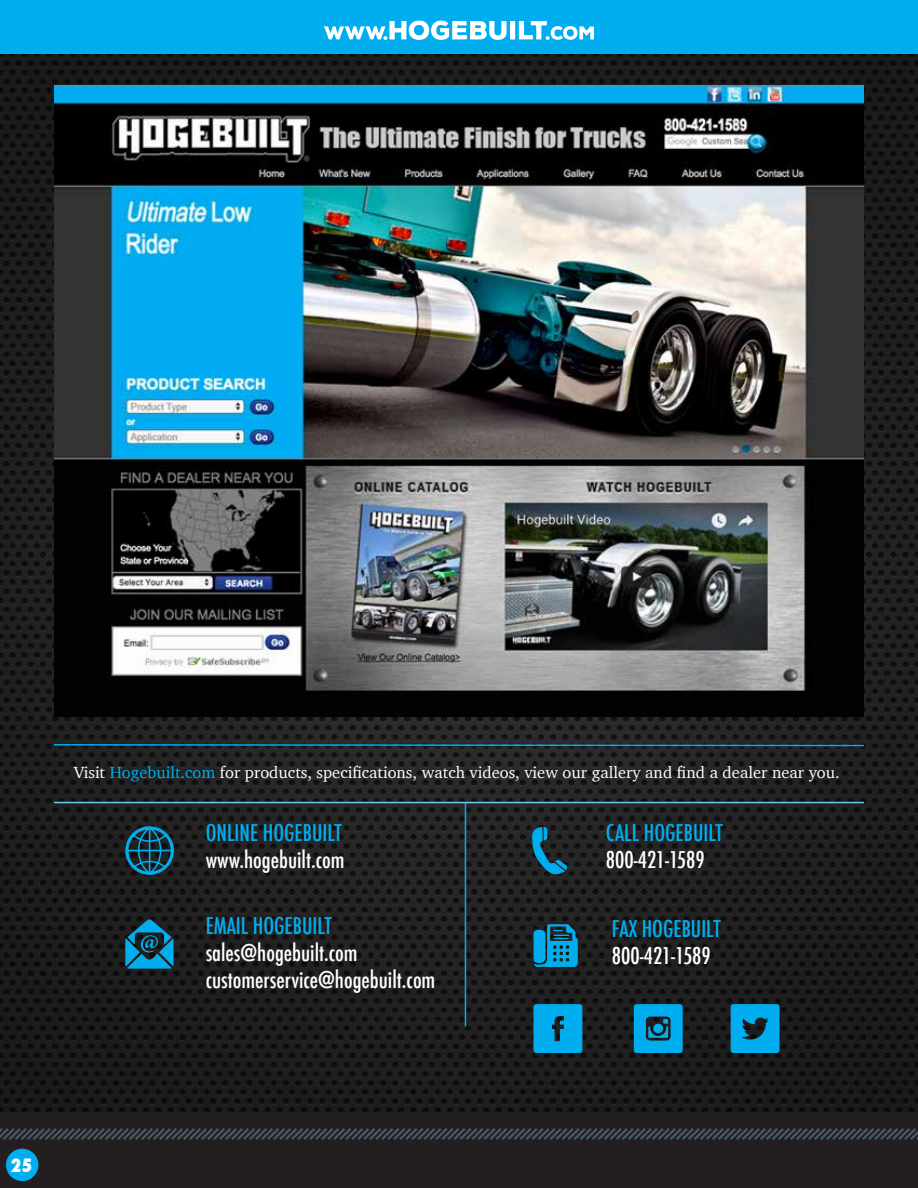
<style>
.page{position:relative;width:918px;height:1188px;background:#fff}
.page>*{position:absolute;margin:0;border:0;box-sizing:border-box;transform-origin:0 0}
.t1{font:500 condensed 22.5px/27px "Futura";color:#fff}
.t2{font:500 condensed 22.5px "Futura";color:#00aeef}
.t3{font:800 condensed 18px "Futura";color:#fff}
.t4{font:16.5px "Charter";color:#fff}
.s1{color:#00aeef}
</style>
<div class="page">
<img style="left:0;top:54px;width:918px;height:1058px">
<div style="left:0;top:0;width:918px;height:54px;background:#00aeef"></div>
<div style="left:0;top:1112px;width:918px;height:76px;background:#231f20"></div>
<svg style="left:0;top:1128px;width:918px;height:12px"></svg>
<div style="left:6px;top:1149px;width:32px;height:32px;background:#00aeef;border-radius:50%"></div>
<svg style="left:535px;top:926px;width:41px;height:39px;background:#0883b1"></svg>
<div style="left:532px;top:923px;width:47px;height:45px;border:2px solid #231f20"></div>
<svg style="left:532px;top:827px;width:35px;height:47px;background:#15536a"></svg>
<svg style="left:125px;top:919px;width:49px;height:50px;background:#0d6688"></svg>
<svg style="left:125px;top:826px;width:49px;height:49px;background:#134d63"></svg>
<svg style="left:52px;top:743px;width:814px;height:4px;background:#13556d"></svg>
<img style="left:54px;top:85px;width:810px;height:631px">
<hr style="left:465px;top:803px;width:1px;height:223px;background:#00aeef">
<hr style="left:54px;top:802px;width:810px;height:1px;background:#69ccf0">
<svg style="left:634px;top:1004px;width:49px;height:49px;background:#0494ca"></svg>
<svg style="left:731px;top:1004px;width:49px;height:49px;background:#0495cc"></svg>
<svg style="left:534px;top:1004px;width:48px;height:49px;background:#02a2de"></svg>
<svg style="left:324px;top:21px;width:270px;height:19px"></svg>
<p class="t4" style="left:74px;top:758px;width:767px">Visit <span class="s1">Hogebuilt.com</span> for products, specifications, watch videos, view our gallery and find a dealer near you.</p>
<h1 class="t2" style="left:206px;top:818px;width:137px">ONLINE HOGEBUILT</h1>
<h1 class="t1" style="left:206px;top:846px;width:140px">www.hogebuilt.com</h1>
<h1 class="t2" style="left:206px;top:912px;width:128px">EMAIL HOGEBUILT</h1>
<h1 class="t1" style="left:206px;top:940px;width:231px">sales@hogebuilt.com customerservice@hogebuilt.com</h1>
<h1 class="t2" style="left:606px;top:818px;width:118px">CALL HOGEBUILT</h1>
<h1 class="t1" style="left:606px;top:846px;width:101px">800-421-1589</h1>
<h1 class="t2" style="left:612px;top:914px;width:110px">FAX HOGEBUILT</h1>
<h1 class="t1" style="left:612px;top:942px;width:101px">800-421-1589</h1>
<p class="t3" style="left:11px;top:1153px;width:23px">25</p>
</div>
